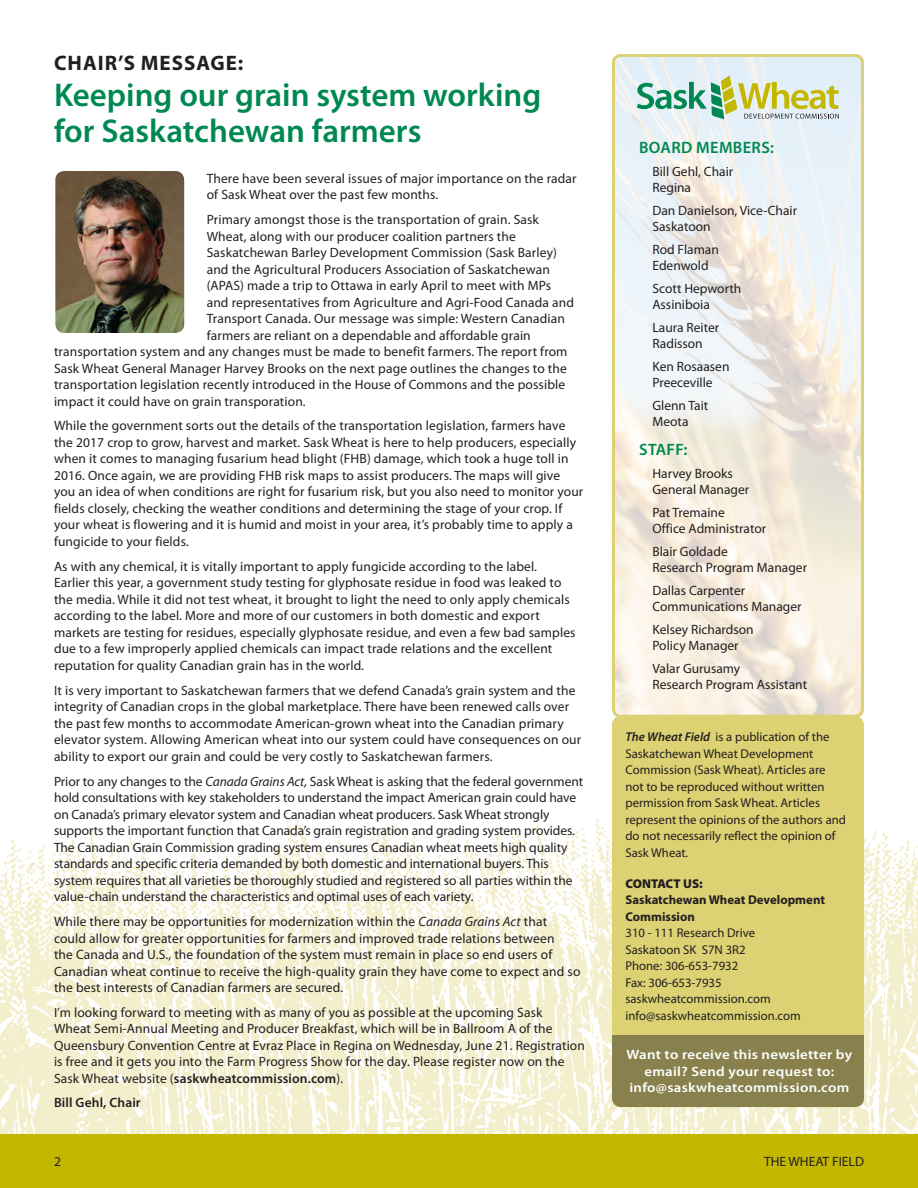
<style>
.page{position:relative;width:918px;height:1188px;background:#fff}
.page>*{position:absolute;margin:0;border:0;box-sizing:border-box;transform-origin:0 0}
.t1{font:600 33px/36px "Myriad Pro";color:#008852}
.t2{font:700 21px "Myriad Pro";letter-spacing:.045em;color:#231f20}
.t3{font:600 16.5px "Myriad Pro";color:#008852}
.t4{font:13.5px/16.5px "Myriad Pro";letter-spacing:.01em;color:#231f20}
.t5{font:600 13.5px/16.2px "Myriad Pro";letter-spacing:.02em;color:#fff;text-align:center;scale:1.1 1}
.t6{font:600 13.5px "Myriad Pro";letter-spacing:.01em;color:#231f20}
.t7{font:12.75px/16.5px "Myriad Pro";color:#231f20}
.t8{font:700 12.75px/16.5px "Myriad Pro";color:#231f20}
.s1{font-style:italic}
.s2{font-weight:600}
.s3{font-weight:600;font-style:italic}
.s4{font-weight:900}
.s5{font-weight:400}
</style>
<div class="page">
<img style="left:612px;top:58px;width:249px;height:660px">
<div style="left:612px;top:54px;width:252px;height:664px;border:3px solid #dcd173;border-radius:8px"></div>
<img style="left:0;top:819px;width:918px;height:315px">
<div style="left:0;top:1134px;width:918px;height:54px;background:#c4b700"></div>
<div style="left:612px;top:716px;width:252px;height:391px;background:#dcd173;border-radius:9px"></div>
<div style="left:612px;top:1035px;width:252px;height:72px;background:#89814d"></div>
<svg style="left:637px;top:75px;width:202px;height:44px;background:#c0d6b5"></svg>
<img style="left:55px;top:171px;width:129px;height:162px">
<p class="t2" style="left:54px;top:49px;width:131px">chair’s messa</p>
<p class="t2" style="left:211px;top:49px;width:34px">ge:</p>
<p class="t1" style="left:54px;top:76px;width:489px">Keeping our grain system working for Saskatchewan farmers</p>
<p class="t4" style="left:207px;top:170px;width:371px">There have been several issues of major importance on the radar of Sask Wheat over the past few months.</p>
<p class="t4" style="left:207px;top:211px;width:334px">Primary amongst those is the transportation of grain. Sask</p>
<p class="t4" style="left:207px;top:228px;width:311px">Wheat, along with our producer coalition partners the</p>
<p class="t4" style="left:207px;top:244px;width:352px">Saskatchewan Barley Development Commission (Sask Barley)</p>
<p class="t4" style="left:207px;top:261px;width:345px">and the Agricultural Producers Association of Saskatchewan</p>
<p class="t4" style="left:207px;top:277px;width:346px">(APAS) made a trip to Ottawa in early April to meet with MPs</p>
<p class="t4" style="left:207px;top:294px;width:369px">and representatives from Agriculture and Agri-Food Canada and</p>
<p class="t4" style="left:207px;top:310px;width:360px">Transport Canada. Our message was simple: Western Canadian</p>
<p class="t4" style="left:207px;top:327px;width:326px">farmers are reliant on a dependable and affordable grain</p>
<p class="t4" style="left:54px;top:343px;width:515px">transportation system and any changes must be made to benefit farmers. The report from</p>
<p class="t4" style="left:54px;top:360px;width:514px">Sask Wheat General Manager Harvey Brooks on the next page outlines the changes to the</p>
<p class="t4" style="left:54px;top:376px;width:513px">transportation legislation recently introduced in the House of Commons and the possible</p>
<p class="t4" style="left:54px;top:393px;width:252px">impact it could have on grain transporation.</p>
<p class="t4" style="left:54px;top:417px;width:531px">While the government sorts out the details of the transportation legislation, farmers have the 2017 crop to grow, harvest and market. Sask Wheat is here to help producers, especially when it comes to managing fusarium head blight (FHB) damage, which took a huge toll in 2016. Once again, we are providing FHB risk maps to assist producers. The maps will give you an idea of when conditions are right for fusarium risk, but you also need to monitor your fields closely, checking the weather conditions and determining the stage of your crop. If your wheat is flowering and it is humid and moist in your area, it’s probably time to apply a fungicide to your fields.</p>
<p class="t4" style="left:54px;top:558px;width:523px">As with any chemical, it is vitally important to apply fungicide according to the label.<br>Earlier this year, a government study testing for glyphosate residue in food was leaked to the media. While it did not test wheat, it brought to light the need to only apply chemicals according to the label. More and more of our customers in both domestic and export markets are testing for residues, especially glyphosate residue, and even a few bad samples due to a few improperly applied chemicals can impact trade relations and the excellent reputation for quality Canadian grain has in the world.</p>
<p class="t4" style="left:54px;top:682px;width:529px">It is very important to Saskatchewan farmers that we defend Canada’s grain system and the integrity of Canadian crops in the global marketplace. There have been renewed calls over the past few months to accommodate American-grown wheat into the Canadian primary elevator system. Allowing American wheat into our system could have consequences on our ability to export our grain and could be very costly to Saskatchewan farmers.</p>
<p class="t4" style="left:54px;top:773px;width:531px">Prior to any changes to the <span class="s1">Canada Grains Act,</span> Sask Wheat is asking that the federal government hold consultations with key stakeholders to understand the impact American grain could have on Canada’s primary elevator system and Canadian wheat producers. Sask Wheat strongly supports the important function that Canada’s grain registration and grading system provides.<br>The Canadian Grain Commission grading system ensures Canadian wheat meets high quality standards and specific criteria demanded by both domestic and international buyers. This system requires that all varieties be thoroughly studied and registered so all parties within the value-chain understand the characteristics and optimal uses of each variety.</p>
<p class="t4" style="left:54px;top:913px;width:528px">While there may be opportunities for modernization within the <span class="s1">Canada Grains Act</span> that could allow for greater opportunities for farmers and improved trade relations between<br>the Canada and U.S., the foundation of the system must remain in place so end users of Canadian wheat continue to receive the high-quality grain they have come to expect and so the best interests of Canadian farmers are secured.</p>
<p class="t4" style="left:54px;top:1004px;width:533px">I’m looking forward to meeting with as many of you as possible at the upcoming Sask<br>Wheat Semi-Annual Meeting and Producer Breakfast, which will be in Ballroom A of the Queensbury Convention Centre at Evraz Place in Regina on Wednesday, June 21. Registration is free and it gets you into the Farm Progress Show for the day. Please register now on the Sask Wheat website (<span class="s2">saskwheatcommission.com</span>).</p>
<p class="t6" style="left:54px;top:1094px;width:88px">Bill Gehl, Chair</p>
<p class="t3" style="left:639px;top:137px;width:22px">Board</p>
<p class="t3" style="left:696px;top:137px;width:25px">Members</p>
<p class="t3" style="left:770px;top:137px;width:5px">:</p>
<p class="t4" style="left:652px;top:164px;width:82px;line-height:15.8px">Bill Gehl, Chair<br>Regina</p>
<p class="t4" style="left:652px;top:203px;width:146px;line-height:15.8px">Dan Danielson, Vice-Chair<br>Saskatoon</p>
<p class="t4" style="left:652px;top:242px;width:68px;line-height:15.8px">Rod Flaman<br>Edenwold</p>
<p class="t4" style="left:652px;top:281px;width:90px;line-height:15.8px">Scott Hepworth<br>Assiniboia</p>
<p class="t4" style="left:652px;top:320px;width:68px;line-height:15.8px">Laura Reiter<br>Radisson</p>
<p class="t4" style="left:652px;top:359px;width:79px;line-height:15.8px">Ken Rosaasen<br>Preeceville</p>
<p class="t4" style="left:652px;top:398px;width:57px;line-height:15.8px">Glenn Tait<br>Meota</p>
<p class="t3" style="left:639px;top:439px;width:19px">Staff</p>
<p class="t3" style="left:684px;top:439px;width:5px">:</p>
<p class="t4" style="left:652px;top:465px;width:98px;line-height:15.8px">Harvey Brooks<br>General Manager</p>
<p class="t4" style="left:652px;top:504px;width:115px;line-height:15.8px">Pat Tremaine<br>Office Administrator</p>
<p class="t4" style="left:652px;top:543px;width:156px;line-height:15.8px">Blair Goldade<br>Research Program Manager</p>
<p class="t4" style="left:652px;top:582px;width:151px;line-height:15.8px">Dallas Carpenter<br>Communications Manager</p>
<p class="t4" style="left:652px;top:621px;width:103px;line-height:15.8px">Kelsey Richardson<br>Policy Manager</p>
<p class="t4" style="left:652px;top:660px;width:156px;line-height:15.8px">Valar Gurusamy<br>Research Program Assistant</p>
<p class="t7" style="left:625px;top:729px;width:222px"><span class="s3">The Wheat Field</span> is a publication of the Saskatchewan Wheat Development Commission (Sask Wheat). Articles are not to be reproduced without written permission from Sask Wheat. Articles represent the opinions of the authors and do not necessarily reflect the opinion of Sask Wheat.</p>
<p class="t8" style="left:625px;top:875px;width:201px"><span class="s4">CONTACT US:<br></span>Saskatchewan Wheat Development<br>Commission<br><span class="s5">310 - 111 Research Drive<br>Saskatoon SK S7N 3R2</span></p>
<p class="t7" style="left:625px;top:958px;width:177px">Phone: 306-653-7932<br>Fax: 306-653-7935 saskwheatcommission.com info@saskwheatcommission.com</p>
<p class="t5" style="left:627px;top:1046px;width:207px">Want to receive this newsletter by email? Send your request to: info@saskwheatcommission.com</p>
<p class="t4" style="left:54px;top:1153px;width:8px">2</p>
<p class="t4" style="left:764px;top:1153px;width:101px">THE WHEAT FIELD</p>
</div>
